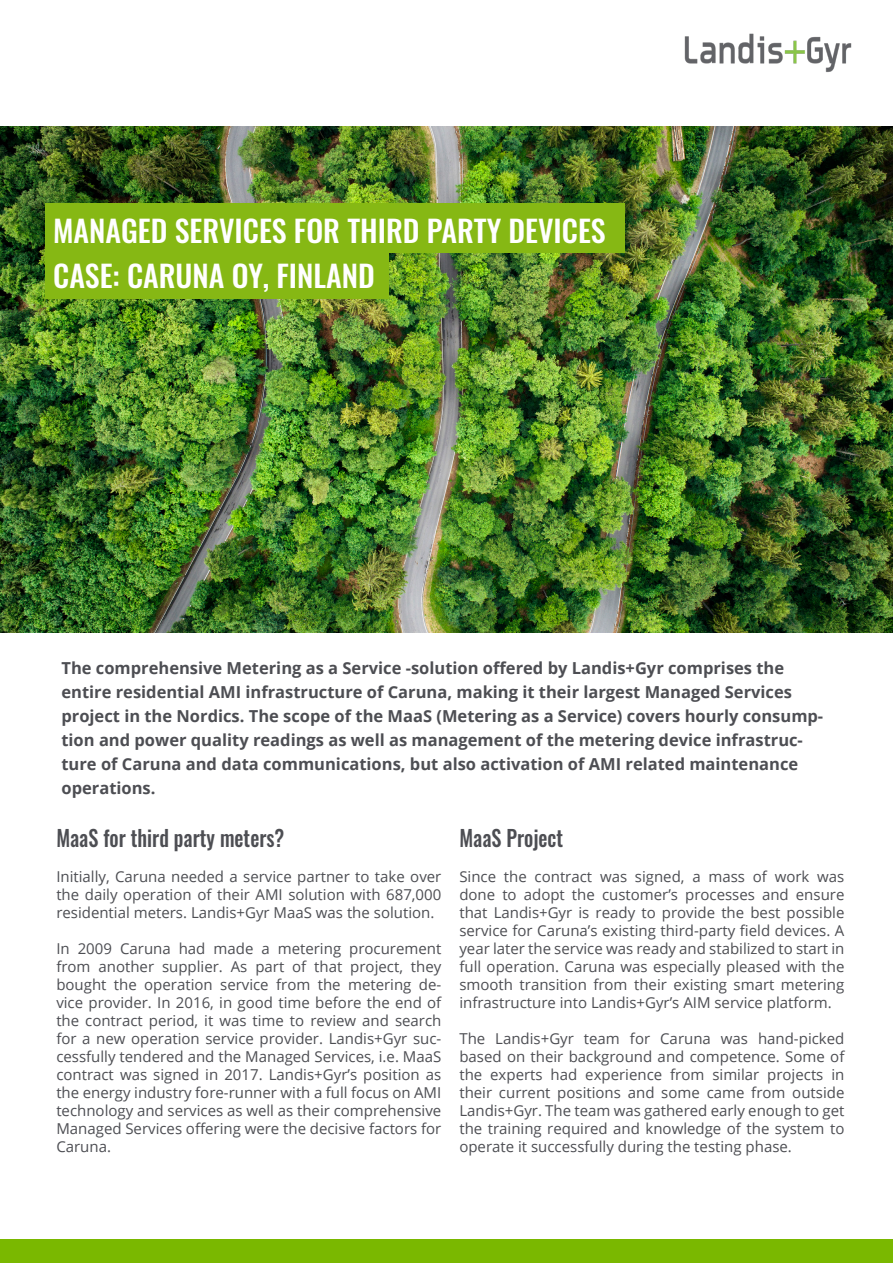
<style>
.page{position:relative;width:893px;height:1263px;background:#fff}
.page>*{position:absolute;margin:0;border:0;box-sizing:border-box;transform-origin:0 0}
.Lead{font:500 30px "Oswald";color:#fff}
.Zwischentitel{font:500 22.35px "Oswald";color:#4d4e53;scale:.91 1}
.Lead-2{font:700 16.5px/24px "Open Sans";color:#4d4e53}
.Zwischentitel-2{font:15px/18px "Open Sans";color:#4d4e53;text-align:justify}
</style>
<div class="page">
<img style="left:684px;top:33px;width:168px;height:40px">
<img style="left:0;top:126px;width:893px;height:507px">
<div style="left:46px;top:245px;width:343px;height:54px;background:#86b814"></div>
<div style="left:45px;top:203px;width:580px;height:49px;background:#86b814"></div>
<div style="left:0;top:1239px;width:893px;height:24px;background:#7ab800"></div>
<p class="Lead" style="left:53px;top:215px;width:554px">MANAGED SERVICES FOR THIRD PARTY DEVICES</p>
<p class="Lead" style="left:53px;top:260px;width:323px">CASE: CARUNA OY, FINLAND</p>
<p class="Lead-2" style="left:61px;top:656px;width:763px">The comprehensive Metering as a Service -solution offered by Landis+Gyr comprises the entire residential AMI infrastructure of Caruna, making it their largest Managed Services project in the Nordics. The scope of the MaaS (Metering as a Service) covers hourly consump&shy;tion and power quality readings as well as management of the metering device infrastruc&shy;ture of Caruna and data communications, but also activation of AMI related maintenance operations.</p>
<p class="Zwischentitel" style="left:56px;top:826px;width:252px">MaaS for third party meters?</p>
<p class="Zwischentitel-2" style="left:56px;top:867px;width:387px">Initially, Caruna needed a service partner to take over the daily operation of their AMI solution with 687,000 residential meters. Landis+Gyr MaaS was the solution.</p>
<p class="Zwischentitel-2" style="left:56px;top:939px;width:387px">In 2009 Caruna had made a metering procurement from another supplier. As part of that project, they bought the operation service from the metering de&shy;vice provider. In 2016, in good time before the end of the contract period, it was time to review and search for a new operation service provider. Landis+Gyr suc&shy;cessfully tendered and the Managed Services, i.e. MaaS contract was signed in 2017. Landis+Gyr’s position as the energy industry fore-runner with a full focus on AMI technology and services as well as their comprehensive Managed Services offering were the decisive factors for Caruna.</p>
<p class="Zwischentitel" style="left:459px;top:826px;width:116px">MaaS Project</p>
<p class="Zwischentitel-2" style="left:459px;top:867px;width:387px">Since the contract was signed, a mass of work was done to adopt the customer’s processes and ensure that Landis+Gyr is ready to provide the best possible service for Caruna’s existing third-party field devices. A year later the service was ready and stabilized to start in full operation. Caruna was especially pleased with the smooth transition from their existing smart metering infrastructure into Landis+Gyr’s AIM service platform.</p>
<p class="Zwischentitel-2" style="left:459px;top:1029px;width:387px">The Landis+Gyr team for Caruna was hand-picked based on their background and competence. Some of the experts had experience from similar projects in their current positions and some came from outside Landis+Gyr. The team was gathered early enough to get the training required and knowledge of the system to operate it successfully during the testing phase.</p>
</div>
